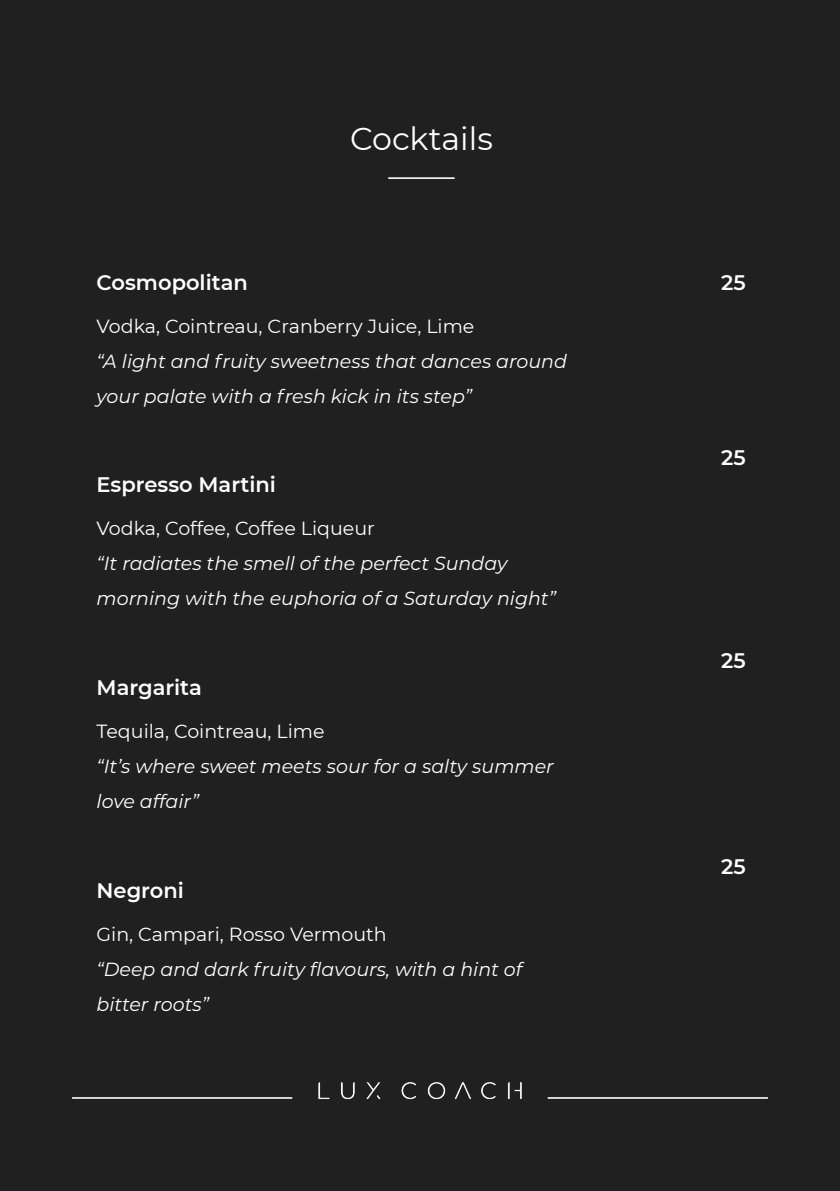
<style>
.page{position:relative;width:840px;height:1191px;background:#fff}
.page>*{position:absolute;margin:0;border:0;box-sizing:border-box;transform-origin:0 0}
.t1{font:31.6px "Montserrat";color:#fff}
.t2{font:600 21px "Montserrat";color:#fff}
.t3{font:italic 19px/35px "Montserrat";color:#fff}
.t4{font:19px "Montserrat";color:#fff}
</style>
<div class="page">
<div style="left:0;top:0;width:839px;height:1191px;background:#202020"></div>
<hr style="left:388px;top:177px;width:66px;height:2px;background:#fff">
<hr style="left:72px;top:1097px;width:220px;height:1px;background:#fff">
<hr style="left:547px;top:1097px;width:220px;height:1px;background:#fff">
<img style="left:318px;top:1082px;width:204px;height:18px">
<p class="t1" style="left:350px;top:117px;width:144px">Cocktails</p>
<p class="t2" style="left:97px;top:268px;width:153px">Cosmopolitan</p>
<p class="t4" style="left:97px;top:313px;width:379px">Vodka, Cointreau, Cranberry Juice, Lime</p>
<p class="t3" style="left:97px;top:343px;width:471px">“A light and fruity sweetness that dances around your palate with a fresh kick in its step”</p>
<p class="t2" style="left:97px;top:470px;width:181px">Espresso Martini</p>
<p class="t4" style="left:97px;top:515px;width:279px">Vodka, Coffee, Coffee Liqueur</p>
<p class="t3" style="left:97px;top:545px;width:460px">“It radiates the smell of the perfect Sunday morning with the euphoria of a Saturday night”</p>
<p class="t2" style="left:97px;top:672px;width:107px">Margarita</p>
<p class="t4" style="left:97px;top:718px;width:229px">Tequila, Cointreau, Lime</p>
<p class="t3" style="left:97px;top:748px;width:458px">“It’s where sweet meets sour for a salty summer love affair”</p>
<p class="t2" style="left:97px;top:875px;width:89px">Negroni</p>
<p class="t4" style="left:97px;top:921px;width:291px">Gin, Campari, Rosso Vermouth</p>
<p class="t3" style="left:97px;top:951px;width:427px">“Deep and dark fruity flavours, with a hint of bitter roots”</p>
<p class="t2" style="left:721px;top:268px;width:26px">25</p>
<p class="t2" style="left:721px;top:443px;width:26px">25</p>
<p class="t2" style="left:721px;top:645px;width:26px">25</p>
<p class="t2" style="left:721px;top:851px;width:26px">25</p>
</div>
